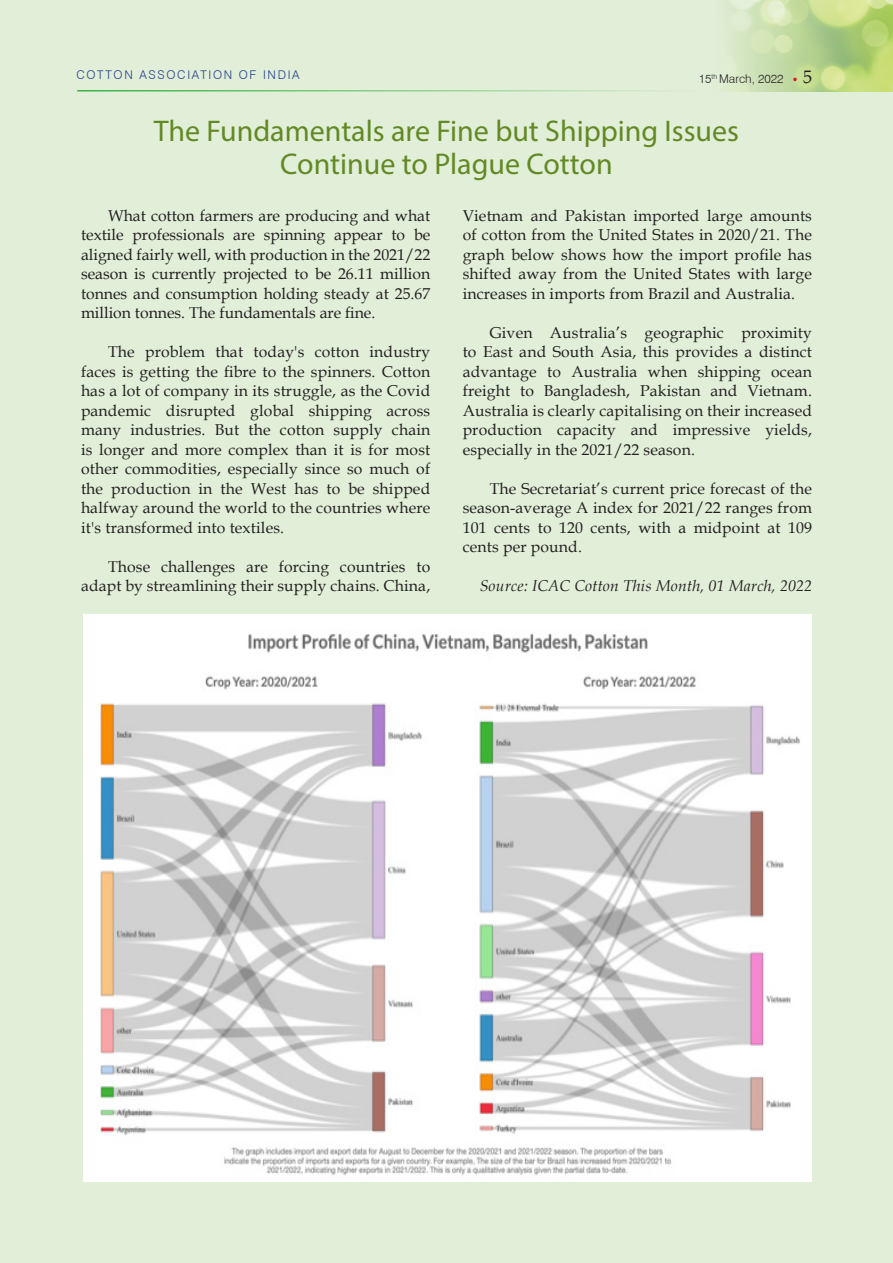
<style>
.page{position:relative;width:893px;height:1263px;background:#e2efd8}
.page>*{position:absolute;margin:0;border:0;box-sizing:border-box;transform-origin:0 0}
.SUB_HEAD{font:30px/33px "Myriad Pro";color:#628925;text-align:center}
.BODY_TEXT{font:15.75px/19.5px "Book Antiqua";letter-spacing:.01em;color:#231f20;text-align:justify}
.BODY_TEXT-2{font:italic 15.75px "Book Antiqua";letter-spacing:.01em;color:#231f20}
.t1{font:300 12px "Swiss 721 BT";letter-spacing:.14em;color:#253f8e}
.t2{font:300 12px "Swiss 721 BT";color:#231f20}
.s1{font-family:"Book Antiqua";font-weight:400;font-size:18px}
</style>
<div class="page">
<img style="left:728px;top:0;width:165px;height:91px">
<hr style="left:77px;top:90px;width:628px;height:2px;background:#40ae49">
<svg style="left:793px;top:78px;width:4px;height:3px"></svg>
<div style="left:84px;top:614px;width:728px;height:568px;background:#fff"></div>
<img style="left:100px;top:633px;width:700px;height:543px">
<p class="t1" style="left:76px;top:67px;width:225px">COTTON ASSOCIATION OF INDIA</p>
<p class="t2" style="left:699px;top:71px;width:115px">15<sup>th</sup> March, 2022 <span class="s1">5</span></p>
<p class="SUB_HEAD" style="left:154px;top:114px;width:587px">The Fundamentals are Fine but Shipping Issues<br>Continue to Plague Cotton</p>
<p class="BODY_TEXT" style="left:81px;top:205px;width:351px;text-indent:27px">What cotton farmers are producing and what textile professionals are spinning appear to be aligned fairly well, with production in the 2021/22 season is currently projected to be 26.11 million tonnes and consumption holding steady at 25.67 million tonnes. The fundamentals are fine.</p>
<p class="BODY_TEXT" style="left:81px;top:342px;width:351px;text-indent:27px">The problem that today's cotton industry faces is getting the fibre to the spinners. Cotton has a lot of company in its struggle, as the Covid pandemic disrupted global shipping across many industries. But the cotton supply chain is longer and more complex than it is for most other commodities, especially since so much of the production in the West has to be shipped halfway around the world to the countries where it's transformed into textiles.</p>
<p class="BODY_TEXT" style="left:81px;top:556px;width:351px;text-align:right">Those challenges are forcing countries to adapt by streamlining their supply chains. China,</p>
<p class="BODY_TEXT" style="left:463px;top:205px;width:351px">Vietnam and Pakistan imported large amounts of cotton from the United States in 2020/21. The graph below shows how the import profile has shifted away from the United States with large increases in imports from Brazil and Australia.</p>
<p class="BODY_TEXT" style="left:463px;top:322px;width:351px;text-indent:27px">Given Australia’s geographic proximity to East and South Asia, this provides a distinct advantage to Australia when shipping ocean freight to Bangladesh, Pakistan and Vietnam.<br>Australia is clearly capitalising on their increased production capacity and impressive yields, especially in the 2021/22 season.</p>
<p class="BODY_TEXT" style="left:463px;top:478px;width:351px;text-indent:27px">The Secretariat’s current price forecast of the season-average A index for 2021/22 ranges from 101 cents to 120 cents, with a midpoint at 109 cents per pound.</p>
<p class="BODY_TEXT-2" style="left:480px;top:575px;width:334px">Source: ICAC Cotton This Month, 01 March, 2022</p>
</div>
